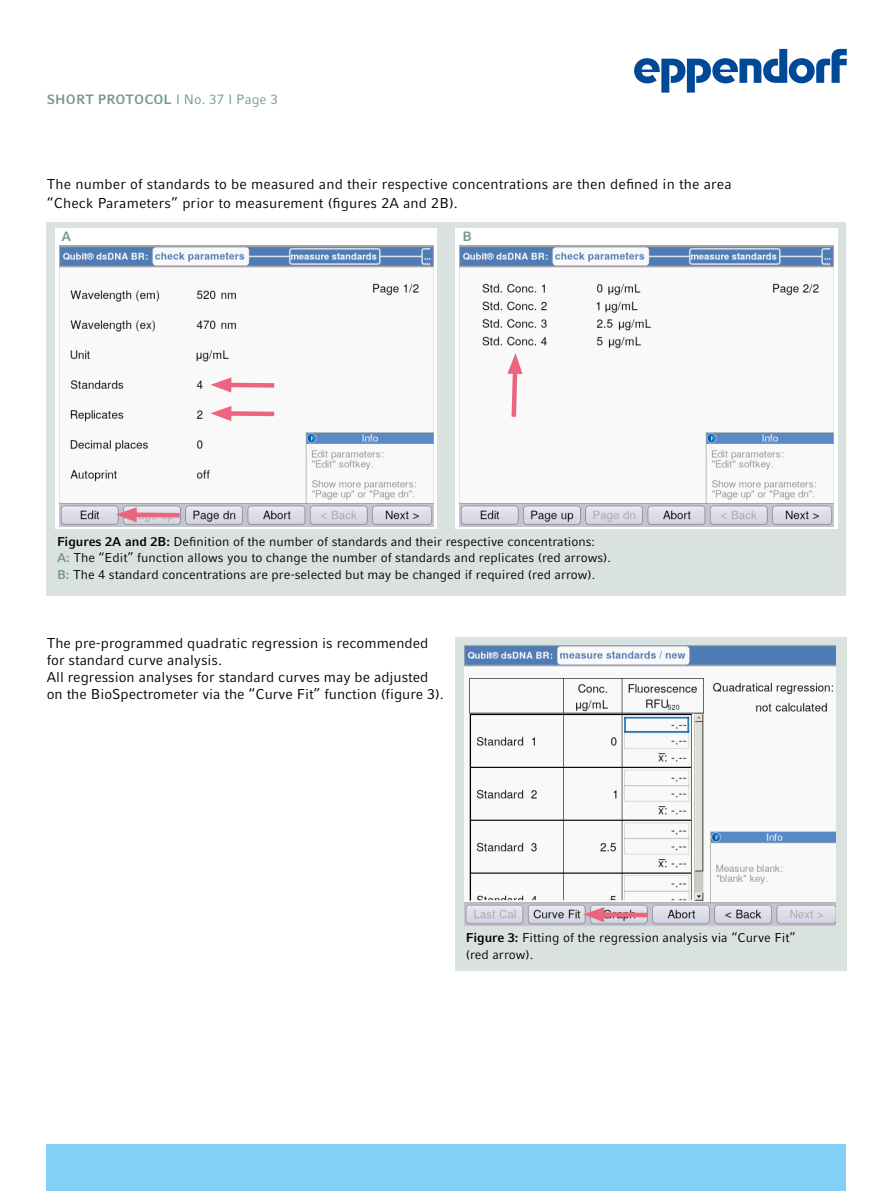
<style>
.page{position:relative;width:893px;height:1191px;background:#fff}
.page>*{position:absolute;margin:0;border:0;box-sizing:border-box;transform-origin:0 0}
.t1{font:14.25px/17.1px "Compatil Factfor Eppendorf";color:#000}
.t2{font:700 13.5px "Compatil Factfor Eppendorf";letter-spacing:.01em;color:#739795}
.t3{font:12.75px/16.5px "Compatil Factfor Eppendorf";color:#000}
.s1{font-weight:400}
.s2{font-weight:700}
.s3{font-weight:700;color:#739795}
</style>
<div class="page">
<svg style="left:634px;top:49px;width:213px;height:44px"></svg>
<div style="left:47px;top:1144px;width:799px;height:47px;background:#82d0f5"></div>
<div style="left:455px;top:637px;width:391px;height:334px;background:#dae2e0"></div>
<img style="left:465px;top:645px;width:371px;height:280px">
<div style="left:47px;top:222px;width:799px;height:373px;background:#dae2e0"></div>
<div style="left:55px;top:227px;width:382px;height:301px;background:#fff"></div>
<img style="left:59px;top:246px;width:375px;height:280px">
<div style="left:455px;top:227px;width:383px;height:301px;background:#fff"></div>
<img style="left:459px;top:246px;width:375px;height:280px">
<svg style="left:210px;top:377px;width:64px;height:15px"></svg>
<svg style="left:210px;top:406px;width:64px;height:15px"></svg>
<svg style="left:116px;top:507px;width:64px;height:15px"></svg>
<svg style="left:507px;top:353px;width:15px;height:64px"></svg>
<svg style="left:583px;top:907px;width:64px;height:15px"></svg>
<p class="t2" style="left:47px;top:91px;width:233px">SHORT PROTOCOL <span class="s1">I No. 37 I Page 3</span></p>
<p class="t1" style="left:47px;top:175px;width:686px;line-height:18.8px">The number of standards to be measured and their respective concentrations are then defined in the area “Check Parameters” prior to measurement (figures 2A and 2B).</p>
<p class="t2" style="left:61px;top:228px;width:11px">A</p>
<p class="t2" style="left:462px;top:228px;width:11px">B</p>
<p class="t3" style="left:57px;top:533px;width:555px"><span class="s2">Figures 2A and 2B:</span> Definition of the number of standards and their respective concentrations:<br><span class="s3">A:</span> The “Edit” function allows you to change the number of standards and replicates (red arrows).<br><span class="s3">B:</span> The 4 standard concentrations are pre-selected but may be changed if required (red arrow).</p>
<p class="t1" style="left:47px;top:634px;width:399px">The pre-programmed quadratic regression is recommended for standard curve analysis.<br>All regression analyses for standard curves may be adjusted on the BioSpectrometer via the “Curve Fit” function (figure 3).</p>
<p class="t3" style="left:466px;top:929px;width:331px"><span class="s2">Figure 3:</span> Fitting of the regression analysis via “Curve Fit” (red arrow).</p>
</div>
